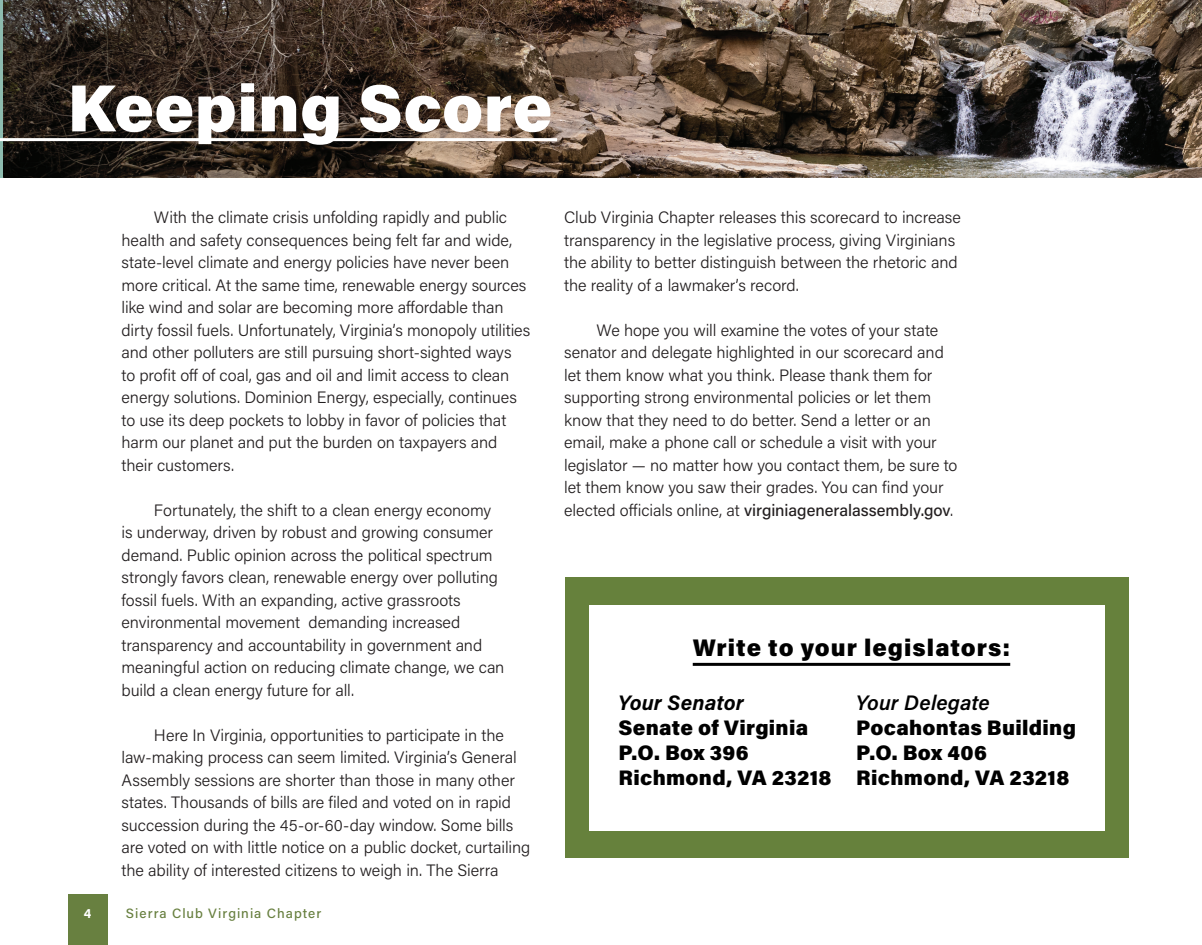
<style>
.page{position:relative;width:1202px;height:945px;background:#fff}
.page>*{position:absolute;margin:0;border:0;box-sizing:border-box;transform-origin:0 0}
.t1{font:900 66.45px "Acumin Pro";letter-spacing:.005em;color:#fff}
.t2{font:900 24px "Acumin Pro";letter-spacing:.04em;color:#000}
.t3{font:900 21px/25.2px "Acumin Pro";letter-spacing:.015em;color:#000}
.t4{font:italic 600 21px "Acumin Pro";letter-spacing:.005em;color:#000}
.t5{font:italic 700 21px "Acumin Pro";letter-spacing:.005em;color:#000}
.t6{font:300 16.5px/22.5px "Acumin Pro";letter-spacing:-.005em;color:#231f20}
.t7{font:500 13.5px "Acumin Pro";letter-spacing:.075em;color:#688040}
.t8{font:700 13.5px "Acumin Pro";color:#fff}
.s1{font-weight:500}
</style>
<div class="page">
<div style="left:68px;top:895px;width:39px;height:50px;background:#688040"></div>
<div style="left:565px;top:578px;width:564px;height:280px;background:#66813c"></div>
<div style="left:590px;top:605px;width:514px;height:225px;background:#fff"></div>
<hr style="left:692px;top:663px;width:318px;height:3px;background:#000">
<img style="left:4px;top:0;width:1198px;height:178px">
<hr style="left:0;top:138px;width:557px;height:3px;background:#fff">
<h1 class="t1" style="left:68px;top:61px;width:486px">Keeping Score</h1>
<p class="t6" style="left:122px;top:206px;width:410px;text-indent:32px">With the climate crisis unfolding rapidly and public health and safety consequences being felt far and wide, state-level climate and energy policies have never been more critical. At the same time, renewable energy sources like wind and solar are becoming more affordable than dirty fossil fuels. Unfortunately, Virginia’s monopoly utilities and other polluters are still pursuing short-sighted ways<br>to profit off of coal, gas and oil and limit access to clean energy solutions. Dominion Energy, especially, continues to use its deep pockets to lobby in favor of policies that harm our planet and put the burden on taxpayers and their customers.</p>
<p class="t6" style="left:122px;top:498px;width:384px;text-indent:32px">Fortunately, the shift to a clean energy economy is underway, driven by robust and growing consumer demand. Public opinion across the political spectrum strongly favors clean, renewable energy over polluting fossil fuels. With an expanding, active grassroots environmental movement demanding increased transparency and accountability in government and meaningful action on reducing climate change, we can build a clean energy future for all.</p>
<p class="t6" style="left:122px;top:723px;width:410px;text-indent:32px">Here In Virginia, opportunities to participate in the law-making process can seem limited. Virginia’s General Assembly sessions are shorter than those in many other states. Thousands of bills are filed and voted on in rapid succession during the 45-or-60-day window. Some bills are voted on with little notice on a public docket, curtailing the ability of interested citizens to weigh in. The Sierra</p>
<p class="t8" style="left:84px;top:903px;width:9px">4</p>
<p class="t7" style="left:126px;top:904px;width:197px">Sierra Club Virginia Chapter</p>
<p class="t6" style="left:564px;top:206px;width:398px">Club Virginia Chapter releases this scorecard to increase transparency in the legislative process, giving Virginians the ability to better distinguish between the rhetoric and the reality of a lawmaker’s record.</p>
<p class="t6" style="left:564px;top:318px;width:395px;text-indent:32px">We hope you will examine the votes of your state senator and delegate highlighted in our scorecard and let them know what you think. Please thank them for supporting strong environmental policies or let them know that they need to do better. Send a letter or an email, make a phone call or schedule a visit with your legislator — no matter how you contact them, be sure to let them know you saw their grades. You can find your elected officials online, at <span class="s1">virginiageneralassembly.gov</span>.</p>
<h2 class="t2" style="left:692px;top:631px;width:319px">Write to your legislators:</h2>
<p class="t5" style="left:618px;top:688px;width:127px">Your Senator</p>
<p class="t3" style="left:618px;top:714px;width:214px">Senate of Virginia<br>P.O. Box 396<br>Richmond, VA 23218</p>
<p class="t4" style="left:856px;top:688px;width:135px">Your Delegate</p>
<p class="t3" style="left:856px;top:714px;width:221px">Pocahontas Building<br>P.O. Box 406<br>Richmond, VA 23218</p>
</div>
